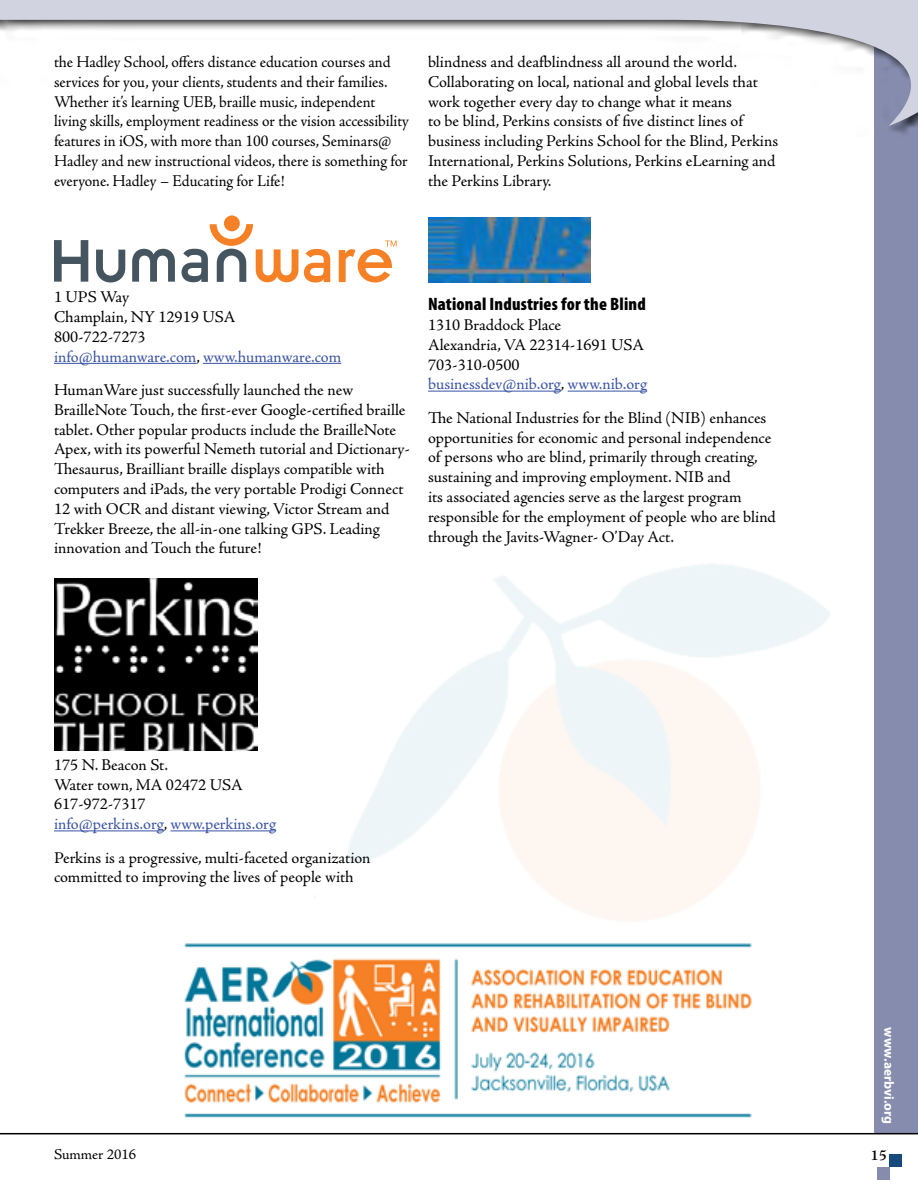
<style>
.page{position:relative;width:918px;height:1188px;background:#fff}
.page>*{position:absolute;margin:0;border:0;box-sizing:border-box;transform-origin:0 0}
.t1{font:900 condensed 18px "Myriad Pro";letter-spacing:.01em;color:#000}
.Body2{font:16.5px/19.8px "Adobe Jenson Pro";letter-spacing:-.005em;color:#000}
.Body2-2{font:16.5px/19.8px "Adobe Jenson Pro";letter-spacing:-.005em;color:#000;scale:.95 1}
.Body2-3{font:16.5px "Adobe Jenson Pro";color:#3953a4}
.t2{font:15px "Adobe Jenson Pro";color:#000}
.t3{font:600 15px "Adobe Jenson Pro";color:#000}
.t4{font:700 13.5px "Myriad Pro";color:#fff}
.s1{color:#000}
</style>
<div class="page">
<div style="left:874px;top:0;width:44px;height:1134px;background:#858cad"></div>
<div style="left:877px;top:1167px;width:13px;height:13px;background:#858cad"></div>
<div style="left:890px;top:1154px;width:12px;height:13px;background:#174a7c"></div>
<div style="left:0;top:0;width:918px;height:136px;background:#fff"></div>
<svg style="left:0;top:0;width:918px;height:126px"></svg>
<hr style="left:0;top:1133px;width:918px;height:1px;background:#000">
<hr style="left:54px;top:363px;width:142px;height:1px;background:#3953a4">
<hr style="left:203px;top:363px;width:138px;height:1px;background:#3953a4">
<hr style="left:54px;top:830px;width:110px;height:1px;background:#3953a4">
<hr style="left:171px;top:830px;width:105px;height:1px;background:#3953a4">
<svg style="left:54px;top:240px;width:34px;height:42px"></svg>
<svg style="left:96px;top:250px;width:29px;height:33px"></svg>
<svg style="left:132px;top:249px;width:43px;height:33px"></svg>
<div style="left:224px;top:215px;width:16px;height:16px;background:#f58025;border-radius:50%"></div>
<svg style="left:339px;top:241px;width:58px;height:42px"></svg>
<svg style="left:304px;top:249px;width:26px;height:33px"></svg>
<svg style="left:182px;top:224px;width:116px;height:58px"></svg>
<img style="left:54px;top:579px;width:203px;height:171px">
<hr style="left:428px;top:391px;width:133px;height:1px;background:#3953a4">
<hr style="left:568px;top:391px;width:79px;height:1px;background:#3953a4">
<img style="left:428px;top:217px;width:162px;height:66px">
<img style="left:184px;top:943px;width:568px;height:175px">
<p class="Body2-2" style="left:54px;top:52px;width:375px">the Hadley School, offers distance education courses and services for you, your clients, students and their families.<br>Whether it’s learning UEB, braille music, independent living skills, employment readiness or the vision accessibility features in iOS, with more than 100 courses, Seminars@ Hadley and new instructional videos, there is something for everyone. Hadley – Educating for Life!</p>
<p class="Body2" style="left:428px;top:52px;width:352px">blindness and deafblindness all around the world.<br>Collaborating on local, national and global levels that work together every day to change what it means<br>to be blind, Perkins consists of five distinct lines of business including Perkins School for the Blind, Perkins International, Perkins Solutions, Perkins eLearning and the Perkins Library.</p>
<p class="Body2" style="left:54px;top:288px;width:77px">1 UPS Way</p>
<p class="Body2" style="left:54px;top:307px;width:183px">Champlain, NY 12919 USA</p>
<p class="Body2" style="left:54px;top:327px;width:93px">800-722-7273</p>
<p class="Body2-3" style="left:54px;top:347px;width:289px">info@humanware.com<span class="s1">,</span> www.humanware.com</p>
<p class="Body2" style="left:54px;top:380px;width:358px">HumanWare just successfully launched the new BrailleNote Touch, the first-ever Google-certified braille tablet. Other popular products include the BrailleNote Apex, with its powerful Nemeth tutorial and Dictionary-Thesaurus, Brailliant braille displays compatible with computers and iPads, the very portable Prodigi Connect 12 with OCR and distant viewing, Victor Stream and Trekker Breeze, the all-in-one talking GPS. Leading innovation and Touch the future!</p>
<p class="t1" style="left:428px;top:293px;width:219px">National Industries for the Blind</p>
<p class="Body2" style="left:428px;top:315px;width:135px">1310 Braddock Place</p>
<p class="Body2" style="left:428px;top:335px;width:218px">Alexandria, VA 22314-1691 USA</p>
<p class="Body2" style="left:428px;top:355px;width:93px">703-310-0500</p>
<p class="Body2-3" style="left:428px;top:375px;width:221px">businessdev@nib.org<span class="s1">,</span> www.nib.org</p>
<p class="Body2" style="left:428px;top:408px;width:349px">The National Industries for the Blind (NIB) enhances opportunities for economic and personal independence of persons who are blind, primarily through creating, sustaining and improving employment. NIB and<br>its associated agencies serve as the largest program responsible for the employment of people who are blind through the Javits-Wagner- O’Day Act.</p>
<p class="Body2" style="left:54px;top:755px;width:116px">175 N. Beacon St.</p>
<p class="Body2" style="left:54px;top:775px;width:190px">Water town, MA 02472 USA</p>
<p class="Body2" style="left:54px;top:795px;width:93px">617-972-7317</p>
<p class="Body2-3" style="left:54px;top:815px;width:224px">info@perkins.org<span class="s1">,</span> www.perkins.org</p>
<p class="Body2" style="left:54px;top:848px;width:318px">Perkins is a progressive, multi-faceted organization committed to improving the lives of people with</p>
<p class="t4" style="left:898px;top:1027px;width:98px;rotate:90deg">www.aerbvi.org</p>
<p class="t2" style="left:54px;top:1146px;width:84px">Summer 2016</p>
<p class="t3" style="left:871px;top:1146px;width:18px">15</p>
</div>
